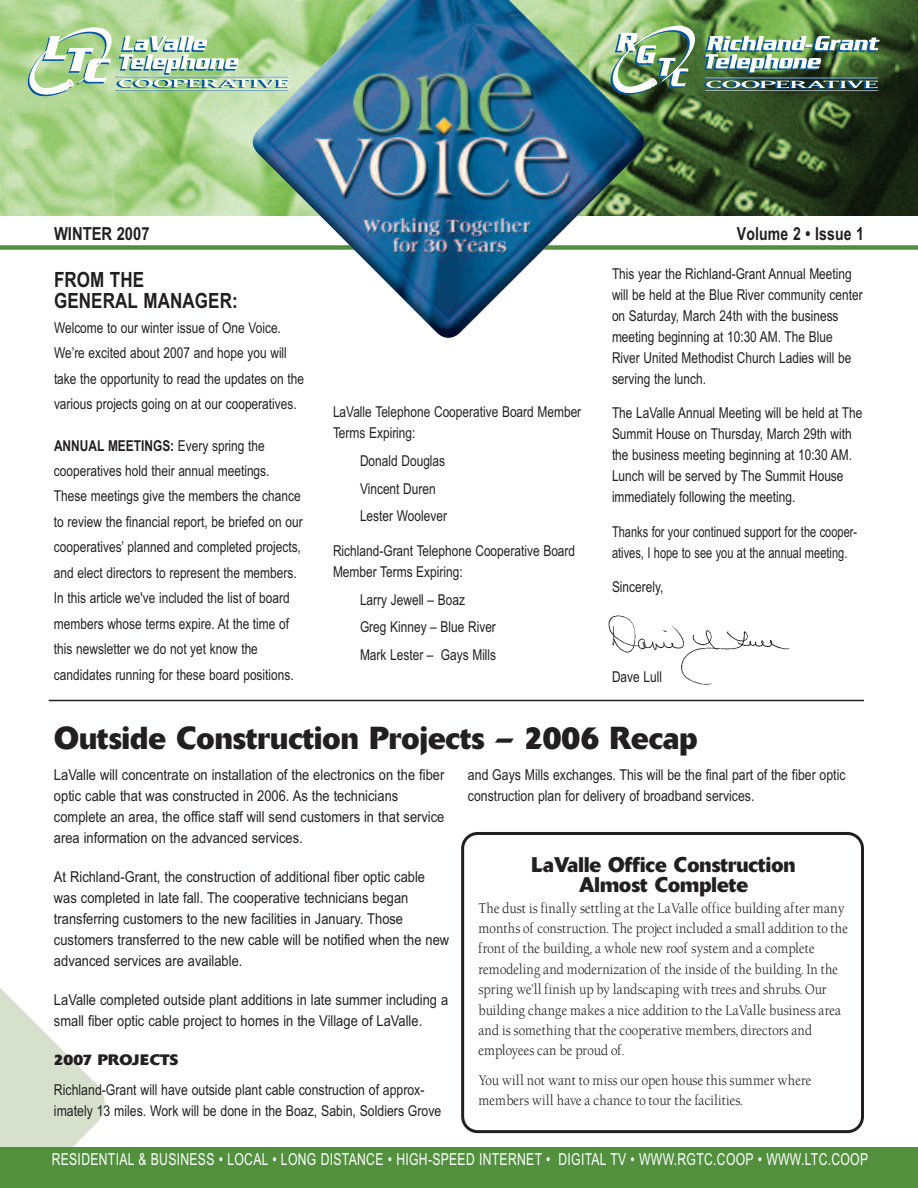
<style>
.page{position:relative;width:918px;height:1188px;background:#fff}
.page>*{position:absolute;margin:0;border:0;box-sizing:border-box;transform-origin:0 0}
.t1{font:700 31.5px "Delta";letter-spacing:.005em;color:#231f20;scale:.95 1}
.t2{font:700 21px/19.5px "Delta";letter-spacing:.005em;color:#231f20;text-align:center;scale:.95 1}
.t3{font:700 21px/21px "Arial Narrow";letter-spacing:.005em;color:#231f20}
.t4{font:700 18px "Arial Narrow";letter-spacing:.01em;color:#231f20;scale:.95 1}
.t5{font:700 18px "Arial Narrow";letter-spacing:.01em;color:#231f20}
.t6{font:16.5px "Arial Narrow";letter-spacing:.02em;color:#fff;scale:.9 1}
.t7{font:15px/21px "Arial Narrow";color:#231f20}
.t8{font:15px/21px "Arial Narrow";color:#231f20;scale:1.05 1}
.t9{font:15px/21px "Arial Narrow";color:#231f20;scale:.9 1}
.t10{font:700 15px "Delta";letter-spacing:-.01em;color:#231f20;scale:1.05 1}
.t11{font:13.5px/20.4px "Berkeley Oldstyle";color:#231f20;scale:.9 1}
.s1{font-weight:700}
</style>
<div class="page">
<svg style="left:0;top:699px;width:107px;height:449px"></svg>
<div style="left:0;top:1148px;width:918px;height:40px;background:#52903e"></div>
<img style="left:0;top:0;width:918px;height:216px">
<svg style="left:28px;top:27px;width:222px;height:69px"></svg>
<div style="left:0;top:245px;width:918px;height:5px;background:#52903e"></div>
<img style="left:250px;top:0;width:400px;height:338px">
<svg style="left:461px;top:832px;width:403px;height:301px"></svg>
<img style="left:608px;top:615px;width:182px;height:70px">
<hr style="left:703px;top:78px;width:173px;height:1px;background:#0155a5">
<hr style="left:703px;top:91px;width:173px;height:1px;background:#0155a5">
<img style="left:611px;top:26px;width:85px;height:69px">
<img style="left:703px;top:36px;width:177px;height:38px">
<svg style="left:704px;top:81px;width:174px;height:8px"></svg>
<hr style="left:705px;top:77px;width:173px;height:2px;background:#fff">
<hr style="left:705px;top:90px;width:173px;height:1px;background:#fff">
<hr style="left:49px;top:700px;width:815px;height:1px;background:#231f20">
<p class="t5" style="left:54px;top:223px;width:97px">WINTER 2007</p>
<p class="t4" style="left:737px;top:223px;width:135px">Volume 2 • Issue 1</p>
<h2 class="t3" style="left:54px;top:270px;width:185px">FROM THE<br>GENERAL MANAGER:</h2>
<p class="t7" style="left:54px;top:315px;width:252px;line-height:25.5px">Welcome to our winter issue of One Voice.<br>We’re excited about 2007 and hope you will take the opportunity to read the updates on the various projects going on at our cooperatives.</p>
<p class="t7" style="left:54px;top:433px;width:250px;line-height:25.3px"><span class="s1">ANNUAL MEETINGS:</span> Every spring the cooperatives hold their annual meetings.<br>These meetings give the members the chance to review the financial report, be briefed on our cooperatives’ planned and completed projects, and elect directors to represent the members.<br>In this article we've included the list of board members whose terms expire. At the time of this newsletter we do not yet know the candidates running for these board positions.</p>
<p class="t7" style="left:333px;top:402px;width:250px">LaValle Telephone Cooperative Board Member<br>Terms Expiring:</p>
<p class="t7" style="left:360px;top:447px;width:88px;line-height:27.8px">Donald Douglas<br>Vincent Duren<br>Lester Woolever</p>
<p class="t7" style="left:333px;top:540px;width:244px">Richland-Grant Telephone Cooperative Board<br>Member Terms Expiring:</p>
<p class="t7" style="left:360px;top:585px;width:138px;line-height:27.8px">Larry Jewell – Boaz<br>Greg Kinney – Blue River<br>Mark Lester – Gays Mills</p>
<p class="t7" style="left:612px;top:263px;width:252px">This year the Richland-Grant Annual Meeting will be held at the Blue River community center on Saturday, March 24th with the business meeting beginning at 10:30 AM. The Blue River United Methodist Church Ladies will be serving the lunch.</p>
<p class="t7" style="left:612px;top:403px;width:252px">The LaValle Annual Meeting will be held at The Summit House on Thursday, March 29th with the business meeting beginning at 10:30 AM.<br>Lunch will be served by The Summit House immediately following the meeting.</p>
<p class="t9" style="left:612px;top:521px;width:274px">Thanks for your continued support for the cooper&shy;atives, I hope to see you at the annual meeting.</p>
<p class="t7" style="left:612px;top:577px;width:53px">Sincerely,</p>
<p class="t7" style="left:612px;top:667px;width:52px">Dave Lull</p>
<h1 class="t1" style="left:54px;top:727px;width:679px">Outside Construction Projects – 2006 Recap</h1>
<p class="t8" style="left:54px;top:765px;width:373px">LaValle will concentrate on installation of the electronics on the fiber optic cable that was constructed in 2006. As the technicians complete an area, the office staff will send customers in that service area information on the advanced services.</p>
<p class="t8" style="left:54px;top:867px;width:378px">At Richland-Grant, the construction of additional fiber optic cable was completed in late fall. The cooperative technicians began transferring customers to the new facilities in January. Those customers transferred to the new cable will be notified when the new advanced services are available.</p>
<p class="t8" style="left:54px;top:990px;width:377px">LaValle completed outside plant additions in late summer including a small fiber optic cable project to homes in the Village of LaValle.</p>
<p class="t10" style="left:54px;top:1055px;width:120px">2007 PROJECTS</p>
<p class="t7" style="left:54px;top:1080px;width:389px">Richland-Grant will have outside plant cable construction of approx&shy;imately 13 miles. Work will be done in the Boaz, Sabin, Soldiers Grove</p>
<p class="t7" style="left:468px;top:765px;width:379px">and Gays Mills exchanges. This will be the final part of the fiber optic construction plan for delivery of broadband services.</p>
<h2 class="t2" style="left:532px;top:857px;width:279px">LaValle Office Construction<br>Almost Complete</h2>
<p class="t11" style="left:478px;top:898px;width:412px">The dust is finally settling at the LaValle office building after many months of construction. The project included a small addition to the front of the building, a whole new roof system and a complete remodeling and modernization of the inside of the building. In the spring we’ll finish up by landscaping with trees and shrubs. Our building change makes a nice addition to the LaValle business area and is something that the cooperative members, directors and employees can be proud of.</p>
<p class="t11" style="left:478px;top:1070px;width:372px">You will not want to miss our open house this summer where members will have a chance to tour the facilities.</p>
<p class="t6" style="left:52px;top:1150px;width:909px">RESIDENTIAL &amp; BUSINESS • LOCAL • LONG DISTANCE • HIGH-SPEED INTERNET • DIGITAL TV • WWW.RGTC.COOP • WWW.LTC.COOP</p>
</div>
